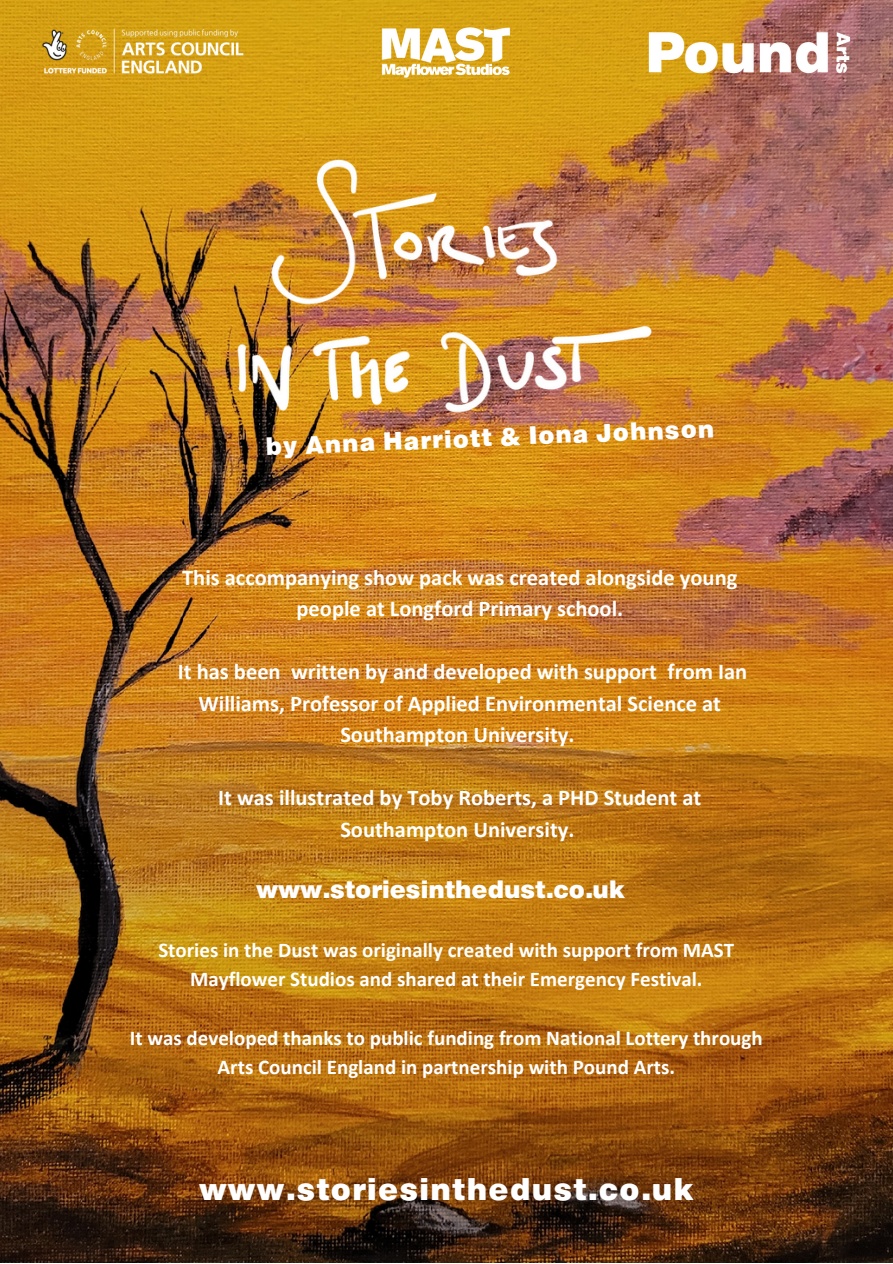
<style>
.page{position:relative;width:893px;height:1264px;background:#fff}
.page>*{position:absolute;margin:0;border:0;box-sizing:border-box;transform-origin:0 0}
.t1{font:700 30px "Europa Gro SBOP";letter-spacing:.045em;color:#fff}
.t2{font:700 24px "Europa Gro SBOP";color:#fff}
.t3{font:700 22.5px/31.5px "Calibri";color:#fff;text-align:center}
.t4{font:700 21px/29.2px "Calibri";color:#fff;text-align:center}
</style>
<div class="page">
<img style="left:0;top:0;width:892px;height:1262px">
<img style="left:377px;top:24px;width:137px;height:56px">
<img style="left:30px;top:22px;width:222px;height:58px">
<img style="left:170px;top:105px;width:551px;height:358px">
<img style="left:641px;top:24px;width:216px;height:57px">
<p class="t2" style="left:265px;top:436px;width:450px;rotate:-2deg">by Anna Harriott &amp; Iona Johnson</p>
<p class="t3" style="left:182px;top:563px;width:556px">This accompanying show pack was created alongside young people at Longford Primary school.</p>
<p class="t3" style="left:178px;top:657px;width:570px">It has been written by and developed with support from Ian<br>Williams, Professor of Applied Environmental Science at<br>Southampton University.</p>
<p class="t3" style="left:218px;top:783px;width:484px">It was illustrated by Toby Roberts, a PHD Student at<br>Southampton University.</p>
<p class="t2" style="left:256px;top:880px;width:370px">www.storiesinthedust.co.uk</p>
<p class="t4" style="left:158px;top:936px;width:577px">Stories in the Dust was originally created with support from MAST<br>Mayflower Studios and shared at their Emergency Festival.</p>
<p class="t4" style="left:130px;top:1024px;width:634px">It was developed thanks to public funding from National Lottery through<br>Arts Council England in partnership with Pound Arts.</p>
<p class="t1" style="left:199px;top:1178px;width:496px">www.storiesinthedust.co.uk</p>
</div>
